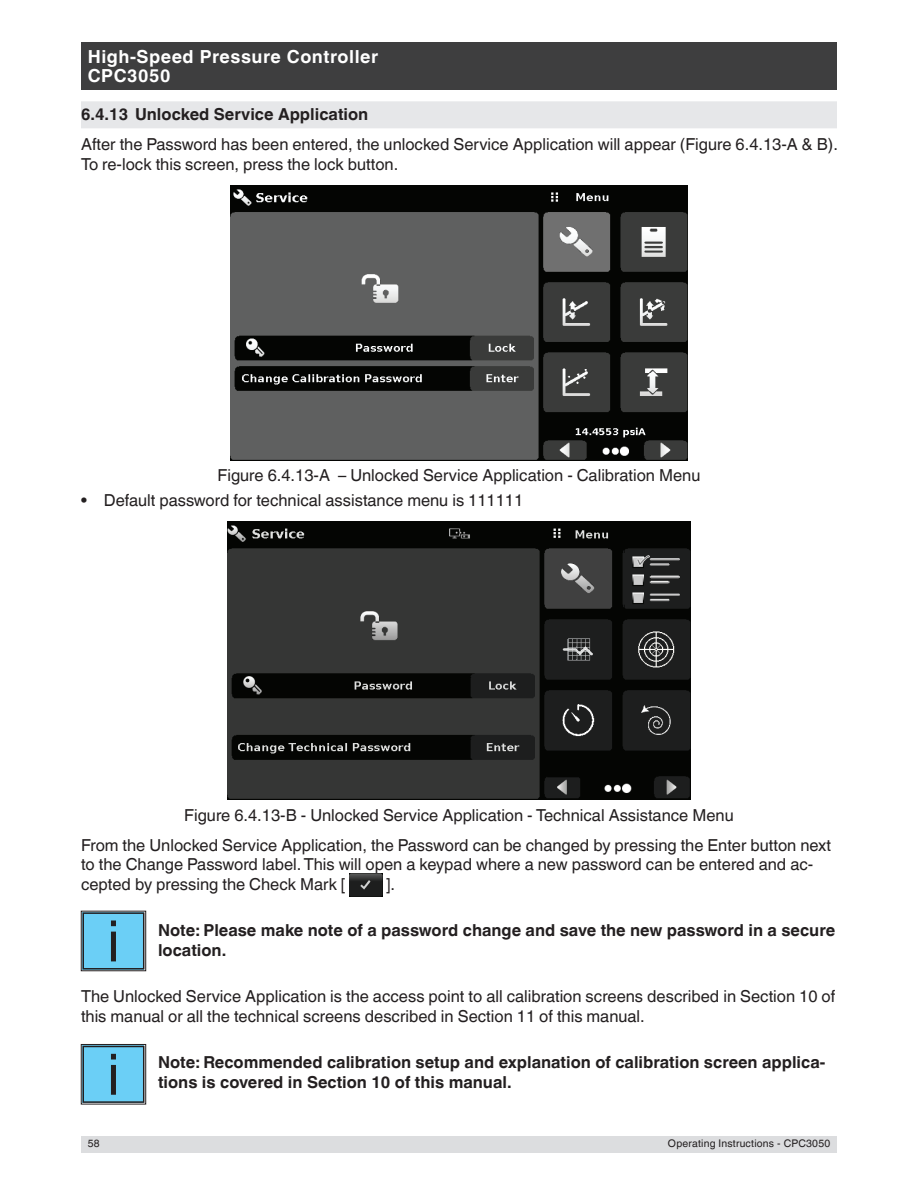
<style>
.page{position:relative;width:918px;height:1188px;background:#fff}
.page>*{position:absolute;margin:0;border:0;box-sizing:border-box;transform-origin:0 0}
.t1{font:57px "Helvetica World";color:#231f20}
.t2{font:700 18px/19.5px "Helvetica World";letter-spacing:.03em;color:#fff}
.t3{font:16.5px/19.5px "Helvetica World";color:#231f20}
.t4{font:700 16.5px/19.5px "Helvetica World";color:#231f20}
.t5{font:10.5px "Helvetica World";letter-spacing:.02em;color:#231f20}
</style>
<div class="page">
<div style="left:81px;top:1136px;width:756px;height:16px;background:#dcdddf"></div>
<div style="left:81px;top:43px;width:756px;height:47px;background:#3e3e3f"></div>
<div style="left:81px;top:101px;width:756px;height:27px;background:#e6e7e9"></div>
<img style="left:230px;top:186px;width:458px;height:274px">
<img style="left:227px;top:522px;width:464px;height:278px">
<img style="left:350px;top:874px;width:32px;height:23px">
<svg style="left:81px;top:911px;width:65px;height:60px;background:#6ac5e8"></svg>
<div style="left:82px;top:912px;width:62px;height:58px;border:2px solid #231f20"></div>
<svg style="left:81px;top:1044px;width:65px;height:61px;background:#6ac2e5"></svg>
<div style="left:82px;top:1046px;width:62px;height:57px;border:2px solid #231f20"></div>
<p class="t2" style="left:88px;top:47px;width:292px">High-Speed Pressure Controller<br>CPC3050</p>
<p class="t4" style="left:81px;top:104px;width:289px">6.4.13 Unlocked Service Application</p>
<p class="t3" style="left:81px;top:135px;width:758px">After the Password has been entered, the unlocked Service Application will appear (Figure 6.4.13-A &amp; B).<br>To re-lock this screen, press the lock button.</p>
<p class="t3" style="left:218px;top:466px;width:484px">Figure 6.4.13-A – Unlocked Service Application - Calibration Menu</p>
<p class="t3" style="left:81px;top:490px;width:444px">• Default password for technical assistance menu is 111111</p>
<p class="t3" style="left:81px;top:800px;width:751px;line-height:30.3px;text-align:center">Figure 6.4.13-B - Unlocked Service Application - Technical Assistance Menu<br>From the Unlocked Service Application, the Password can be changed by pressing the Enter button next</p>
<p class="t3" style="left:81px;top:855px;width:734px">to the Change Password label. This will open a keypad where a new password can be entered and ac&shy;cepted by pressing the Check Mark [</p>
<p class="t3" style="left:386px;top:874px;width:11px">].</p>
<h1 class="t1" style="left:107px;top:908px;width:14px">i</h1>
<p class="t4" style="left:158px;top:921px;width:679px">Note: Please make note of a password change and save the new password in a secure location.</p>
<p class="t3" style="left:81px;top:987px;width:756px">The Unlocked Service Application is the access point to all calibration screens described in Section 10 of this manual or all the technical screens described in Section 11 of this manual.</p>
<h1 class="t1" style="left:107px;top:1042px;width:14px">i</h1>
<p class="t4" style="left:158px;top:1053px;width:669px">Note: Recommended calibration setup and explanation of calibration screen applica&shy;tions is covered in Section 10 of this manual.</p>
<p class="t5" style="left:88px;top:1138px;width:13px">58</p>
<p class="t5" style="left:668px;top:1138px;width:164px">Operating Instructions - CPC3050</p>
</div>
